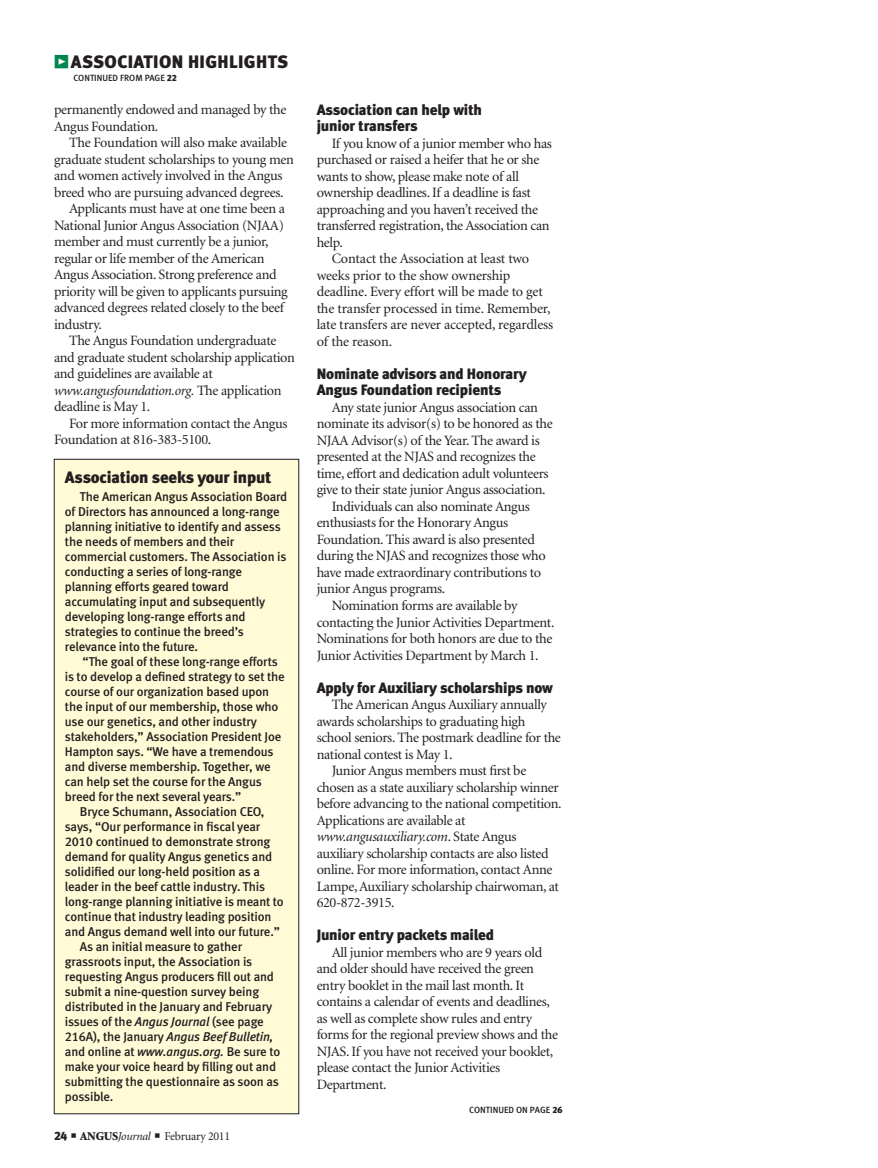
<style>
.page{position:relative;width:878px;height:1168px;background:#fff}
.page>*{position:absolute;margin:0;border:0;box-sizing:border-box;transform-origin:0 0}
.t1{font:18px "Meta Black LF";letter-spacing:.02em;color:#231f20}
.sidebar_headline{font:16.5px "Meta Black LF";letter-spacing:-.01em;color:#231f20}
.subhead{font:15px/16.5px "Meta Black LF";letter-spacing:-.01em;color:#231f20}
.body_text{font:14.25px/16.5px "Minion";letter-spacing:-.025em;color:#231f20}
.sidebar_text{font:12.75px/15px "Meta Medium LF";letter-spacing:-.01em;color:#231f20}
.t2{font:12px "Minion";letter-spacing:-.025em;color:#231f20}
.t3{font:9px "Meta Medium LF";color:#231f20}
.s1{font-family:"Meta Black Expert";color:#008751}
.s2{font-family:"Meta Black LF"}
.s3{font-style:italic}
.s4{font-weight:900}
</style>
<div class="page">
<div style="left:54px;top:459px;width:245px;height:655px;background:#fffbd6"></div>
<p class="t1" style="left:54px;top:51px;width:236px"><span class="s1">z</span>ASSOCIATION HIGHLIGHTS</p>
<p class="t3" style="left:74px;top:73px;width:105px">CONTINUED FROM PAGE <span class="s2">22</span></p>
<p class="body_text" style="left:54px;top:102px;width:234px">permanently endowed and managed by the<br>Angus Foundation.</p>
<p class="body_text" style="left:54px;top:135px;width:241px;text-indent:15px">The Foundation will also make available graduate student scholarships to young men and women actively involved in the Angus breed who are pursuing advanced degrees.</p>
<p class="body_text" style="left:54px;top:201px;width:235px;text-indent:15px">Applicants must have at one time been a National Junior Angus Association (NJAA) member and must currently be a junior, regular or life member of the American Angus Association. Strong preference and priority will be given to applicants pursuing advanced degrees related closely to the beef industry.</p>
<p class="body_text" style="left:54px;top:333px;width:242px;text-indent:15px">The Angus Foundation undergraduate and graduate student scholarship application and guidelines are available at <span class="s3">www.angusfoundation.org.</span> The application deadline is May 1.</p>
<p class="body_text" style="left:54px;top:415px;width:235px;text-indent:15px">For more information contact the Angus<br>Foundation at 816-383-5100.</p>
<p class="sidebar_headline" style="left:65px;top:467px;width:208px">Association seeks your input</p>
<p class="sidebar_text" style="left:65px;top:488px;width:224px;text-indent:15px">The American Angus Association Board of Directors has announced a long-range planning initiative to identify and assess the needs of members and their commercial customers. The Association is conducting a series of long-range planning efforts geared toward accumulating input and subsequently developing long-range efforts and strategies to continue the breed’s relevance into the future.</p>
<p class="sidebar_text" style="left:65px;top:653px;width:221px;text-indent:18px">“The goal of these long-range efforts is to develop a defined strategy to set the course of our organization based upon the input of our membership, those who use our genetics, and other industry stakeholders,” Association President Joe Hampton says. “We have a tremendous and diverse membership. Together, we can help set the course for the Angus breed for the next several years.”</p>
<p class="sidebar_text" style="left:65px;top:803px;width:220px;text-indent:15px">Bryce Schumann, Association CEO, says, “Our performance in fiscal year 2010 continued to demonstrate strong demand for quality Angus genetics and solidified our long-held position as a leader in the beef cattle industry. This long-range planning initiative is meant to continue that industry leading position and Angus demand well into our future.”</p>
<p class="sidebar_text" style="left:65px;top:938px;width:217px;text-indent:15px">As an initial measure to gather grassroots input, the Association is requesting Angus producers fill out and submit a nine-question survey being distributed in the January and February issues of the <span class="s3">Angus Journal</span> (see page 216A), the January <span class="s3">Angus Beef Bulletin, </span>and online at <span class="s3">www.angus.org.</span> Be sure to make your voice heard by filling out and submitting the questionnaire as soon as possible.</p>
<p class="t2" style="left:54px;top:1130px;width:178px"><span class="s2">24</span> ■ <span class="s4">ANGUS</span><span class="s3">Journal</span> ■ February 2011</p>
<p class="subhead" style="left:316px;top:101px;width:167px">Association can help with junior transfers</p>
<p class="body_text" style="left:316px;top:136px;width:237px;text-indent:15px">If you know of a junior member who has purchased or raised a heifer that he or she wants to show, please make note of all ownership deadlines. If a deadline is fast approaching and you haven’t received the transferred registration, the Association can help.</p>
<p class="body_text" style="left:316px;top:251px;width:238px;text-indent:15px">Contact the Association at least two weeks prior to the show ownership deadline. Every effort will be made to get the transfer processed in time. Remember, late transfers are never accepted, regardless of the reason.</p>
<p class="subhead" style="left:316px;top:365px;width:212px">Nominate advisors and Honorary<br>Angus Foundation recipients</p>
<p class="body_text" style="left:316px;top:400px;width:238px;text-indent:15px">Any state junior Angus association can nominate its advisor(s) to be honored as the NJAA Advisor(s) of the Year. The award is presented at the NJAS and recognizes the time, effort and dedication adult volunteers give to their state junior Angus association.</p>
<p class="body_text" style="left:316px;top:499px;width:231px;text-indent:15px">Individuals can also nominate Angus enthusiasts for the Honorary Angus Foundation. This award is also presented during the NJAS and recognizes those who have made extraordinary contributions to junior Angus programs.</p>
<p class="body_text" style="left:316px;top:598px;width:239px;text-indent:15px">Nomination forms are available by contacting the Junior Activities Department.<br>Nominations for both honors are due to the Junior Activities Department by March 1.</p>
<p class="subhead" style="left:316px;top:679px;width:238px">Apply for Auxiliary scholarships now</p>
<p class="body_text" style="left:316px;top:697px;width:246px;text-indent:15px">The American Angus Auxiliary annually awards scholarships to graduating high school seniors. The postmark deadline for the national contest is May 1.</p>
<p class="body_text" style="left:316px;top:763px;width:246px;text-indent:15px">Junior Angus members must first be chosen as a state auxiliary scholarship winner before advancing to the national competition.<br>Applications are available at <span class="s3">www.angusauxiliary.com</span>. State Angus auxiliary scholarship contacts are also listed online. For more information, contact Anne Lampe, Auxiliary scholarship chairwoman, at 620-872-3915.</p>
<p class="subhead" style="left:316px;top:926px;width:179px">Junior entry packets mailed</p>
<p class="body_text" style="left:316px;top:944px;width:243px;text-indent:15px">All junior members who are 9 years old and older should have received the green entry booklet in the mail last month. It contains a calendar of events and deadlines, as well as complete show rules and entry forms for the regional preview shows and the NJAS. If you have not received your booklet, please contact the Junior Activities Department.</p>
<p class="t3" style="left:469px;top:1104px;width:95px">CONTINUED ON PAGE <span class="s2">26</span></p>
</div>
